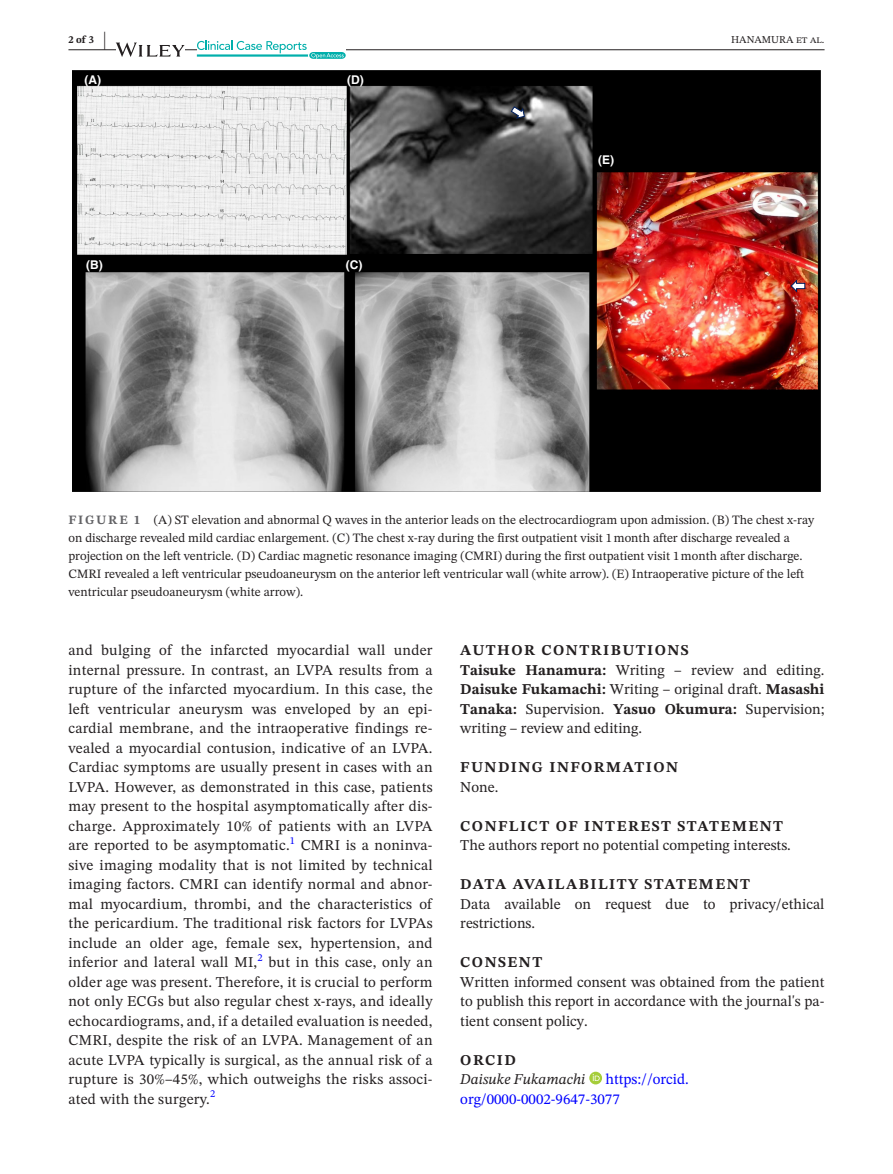
<style>
.page{position:relative;width:893px;height:1174px;background:#fff}
.page>*{position:absolute;margin:0;border:0;box-sizing:border-box;transform-origin:0 0}
.t1{font:15px/19.5px "STIX Two Text";color:#231f20;text-align:justify}
.t2{font:700 15px "STIX Two Text";letter-spacing:.1em;color:#231f20}
.t3{font:15px/19.5px "STIX Two Text";color:#00f}
.t4{font:italic 15px "STIX Two Text";color:#231f20}
.t5{font:12.75px/18px "STIX Two Text";color:#231f20}
.t6{font:700 12px "Helvetica LT Std";color:#fff}
.t7{font:10.5px "STIX Two Text";color:#231f20}
.t8{font:700 10.5px "STIX Two Text";color:#231f20}
.t9{font:10.5px "STIX Two Text";color:#00f}
.s1{font-size:21px}
.s2{font-weight:700;color:#636366}
.s3{font-weight:700}
</style>
<div class="page">
<hr style="left:68px;top:49px;width:756px;height:1px;background:#231f20">
<svg style="left:116px;top:43px;width:69px;height:14px"></svg>
<svg style="left:197px;top:41px;width:149px;height:18px"></svg>
<svg style="left:589px;top:1071px;width:13px;height:13px"></svg>
<svg style="left:593px;top:1074px;width:7px;height:7px"></svg>
<img style="left:72px;top:70px;width:749px;height:421px">
<svg style="left:511px;top:106px;width:14px;height:13px"></svg>
<svg style="left:790px;top:280px;width:15px;height:12px"></svg>
<p class="t8" style="left:68px;top:32px;width:39px">2 of 3 <span class="s1">|</span></p>
<p class="t7" style="left:731px;top:32px;width:95px">HANAMURA et al.</p>
<p class="t6" style="left:85px;top:72px;width:18px">(A)</p>
<p class="t6" style="left:347px;top:72px;width:18px">(D)</p>
<p class="t6" style="left:86px;top:257px;width:18px">(B)</p>
<p class="t6" style="left:346px;top:257px;width:18px">(C)</p>
<p class="t6" style="left:598px;top:152px;width:17px">(E)</p>
<p class="t5" style="left:68px;top:510px;width:747px"><span class="s2">FIGURE 1</span> (A) ST elevation and abnormal Q waves in the anterior leads on the electrocardiogram upon admission. (B) The chest x-ray on discharge revealed mild cardiac enlargement. (C) The chest x-ray during the first outpatient visit 1month after discharge revealed a projection on the left ventricle. (D) Cardiac magnetic resonance imaging (CMRI) during the first outpatient visit 1month after discharge.<br>CMRI revealed a left ventricular pseudoaneurysm on the anterior left ventricular wall (white arrow). (E) Intraoperative picture of the left ventricular pseudoaneurysm (white arrow).</p>
<p class="t1" style="left:68px;top:640px;width:366px">and bulging of the infarcted myocardial wall under internal pressure. In contrast, an LVPA results from a rupture of the infarcted myocardium. In this case, the left ventricular aneurysm was enveloped by an epi&shy;cardial membrane, and the intraoperative findings re&shy;vealed a myocardial contusion, indicative of an LVPA.<br>Cardiac symptoms are usually present in cases with an LVPA. However, as demonstrated in this case, patients may present to the hospital asymptomatically after dis&shy;charge. Approximately 10% of patients with an LVPA are reported to be asymptomatic.</p>
<p class="t9" style="left:290px;top:832px;width:7px">1</p>
<p class="t1" style="left:68px;top:835px;width:366px;text-indent:232px">CMRI is a noninva&shy;sive imaging modality that is not limited by technical imaging factors. CMRI can identify normal and abnor&shy;mal myocardium, thrombi, and the characteristics of the pericardium. The traditional risk factors for LVPAs include an older age, female sex, hypertension, and inferior and lateral wall MI,</p>
<p class="t9" style="left:258px;top:949px;width:7px">2</p>
<p class="t1" style="left:68px;top:952px;width:366px;text-indent:200px">but in this case, only an older age was present. Therefore, it is crucial to perform not only ECGs but also regular chest x-rays, and ideally echocardiograms, and, if a detailed evaluation is needed, CMRI, despite the risk of an LVPA. Management of an acute LVPA typically is surgical, as the annual risk of a rupture is 30%–45%, which outweighs the risks associ&shy;ated with the surgery.</p>
<p class="t9" style="left:210px;top:1086px;width:7px">2</p>
<p class="t1" style="left:460px;top:640px;width:366px;text-align:left"><span class="s3">AUTHOR CONTRIBUTIONS<br>Taisuke Hanamura:</span> Writing – review and editing.<br><span class="s3">Daisuke Fukamachi:</span> Writing – original draft. <span class="s3">Masashi Tanaka:</span> Supervision. <span class="s3">Yasuo Okumura:</span> Supervision; writing – review and editing.</p>
<p class="t2" style="left:460px;top:756px;width:219px">FUNDING INFORMATION</p>
<p class="t1" style="left:460px;top:777px;width:40px">None.</p>
<p class="t2" style="left:460px;top:815px;width:324px">CONFLICT OF INTEREST STATEMENT</p>
<p class="t1" style="left:460px;top:835px;width:332px">The authors report no potential competing interests.</p>
<p class="t2" style="left:460px;top:873px;width:291px">DATA AVAILABILITY STATEMENT</p>
<p class="t1" style="left:460px;top:894px;width:366px">Data available on request due to privacy/ethical restrictions.</p>
<p class="t2" style="left:460px;top:951px;width:83px">CONSENT</p>
<p class="t1" style="left:460px;top:972px;width:366px">Written informed consent was obtained from the patient to publish this report in accordance with the journal's pa&shy;tient consent policy.</p>
<p class="t2" style="left:460px;top:1049px;width:57px">ORCID</p>
<p class="t4" style="left:460px;top:1068px;width:127px">Daisuke Fukamachi</p>
<p class="t3" style="left:460px;top:1069px;width:230px;text-indent:145px">https://orcid. org/0000-0002-9647-3077</p>
</div>
